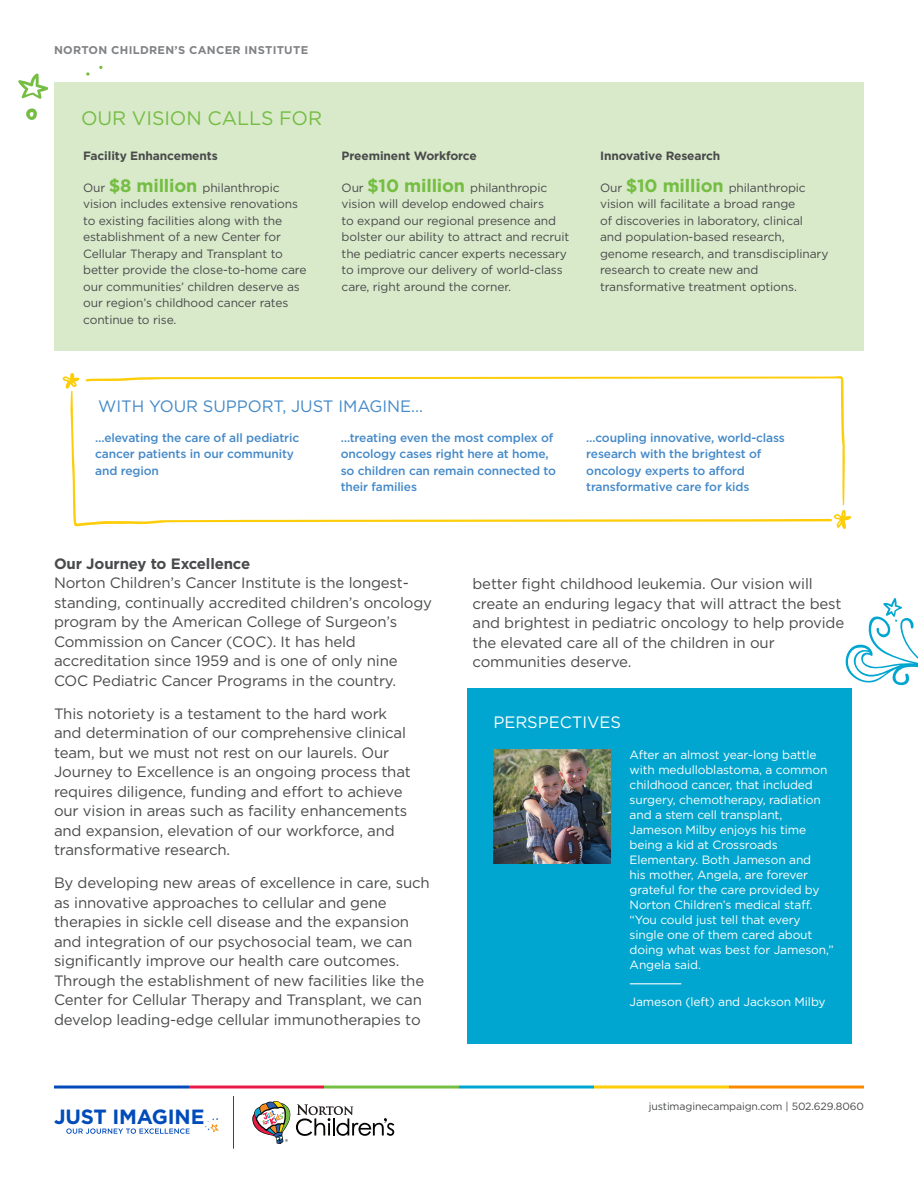
<style>
.page{position:relative;width:918px;height:1188px;background:#fff}
.page>*{position:absolute;margin:0;border:0;box-sizing:border-box;transform-origin:0 0}
.t1{font:700 20.55px "Gotham";letter-spacing:-.01em;color:#004bba}
.body{font:19.5px "Gotham";letter-spacing:-.005em;color:#75bd43}
.body-2{font:16.5px "Gotham";letter-spacing:-.005em;color:#4489c8}
.body-3{font:16.5px "Gotham";letter-spacing:-.005em;color:#fff}
.body-4{font:15px/19.5px "Gotham";letter-spacing:-.01em;color:#494a4b}
.quote{font:12px/16.5px "Gotham";letter-spacing:-.01em;color:#494a4b}
.quote-2{font:12px/15px "Gotham";letter-spacing:-.01em;color:#fff}
.quote-3{font:500 12px/16.5px "Gotham";letter-spacing:-.01em;color:#4489c8}
.quote-4{font:700 12px "Gotham";letter-spacing:-.01em;color:#494a4b}
.Page_Titling{font:700 11.25px "Gotham";letter-spacing:.025em;color:#808285}
.body-5{font:10.5px "Gotham";letter-spacing:-.01em;color:#494a4b}
.s1{font-weight:700;font-size:18px;color:#75bd43}
.s2{font-weight:700}
</style>
<div class="page">
<svg style="left:26px;top:108px;width:11px;height:12px"></svg>
<svg style="left:18px;top:73px;width:31px;height:26px"></svg>
<svg style="left:99px;top:66px;width:4px;height:3px"></svg>
<svg style="left:86px;top:72px;width:4px;height:4px"></svg>
<div style="left:54px;top:82px;width:810px;height:269px;background:#d9eaca"></div>
<svg style="left:252px;top:1101px;width:38px;height:43px"></svg>
<svg style="left:296px;top:1104px;width:98px;height:32px"></svg>
<hr style="left:233px;top:1096px;width:1px;height:53px;background:#004bba">
<svg style="left:205px;top:1118px;width:17px;height:14px"></svg>
<svg style="left:66px;top:1128px;width:124px;height:6px"></svg>
<hr style="left:54px;top:1086px;width:135px;height:3px;background:#004aba">
<hr style="left:189px;top:1086px;width:135px;height:3px;background:#ea1846">
<hr style="left:324px;top:1086px;width:135px;height:3px;background:#75bd43">
<hr style="left:459px;top:1086px;width:135px;height:3px;background:#00a6cf">
<hr style="left:594px;top:1086px;width:135px;height:3px;background:#fdcd09">
<hr style="left:729px;top:1086px;width:135px;height:3px;background:#fa8900">
<svg style="left:70px;top:391px;width:762px;height:135px"></svg>
<svg style="left:86px;top:376px;width:759px;height:129px"></svg>
<svg style="left:834px;top:510px;width:17px;height:19px"></svg>
<svg style="left:63px;top:373px;width:16px;height:16px"></svg>
<svg style="left:845px;top:598px;width:73px;height:88px"></svg>
<div style="left:467px;top:688px;width:385px;height:356px;background:#00a6cf"></div>
<img style="left:494px;top:750px;width:117px;height:114px">
<hr style="left:630px;top:983px;width:51px;height:1px;background:#fff">
<p class="Page_Titling" style="left:54px;top:43px;width:256px">NORTON CHILDREN’S CANCER INSTITUTE</p>
<p class="body" style="left:81px;top:105px;width:243px">OUR VISION CALLS FOR</p>
<p class="quote-4" style="left:83px;top:147px;width:136px">Facility Enhancements</p>
<p class="quote" style="left:83px;top:179px;width:225px">Our <span class="s1">$8 million</span> philanthropic vision includes extensive renovations to existing facilities along with the establishment of a new Center for Cellular Therapy and Transplant to better provide the close-to-home care our communities’ children deserve as our region’s childhood cancer rates continue to rise.</p>
<p class="quote-4" style="left:342px;top:147px;width:137px">Preeminent Workforce</p>
<p class="quote" style="left:342px;top:179px;width:229px">Our <span class="s1">$10 million</span> philanthropic vision will develop endowed chairs<br>to expand our regional presence and bolster our ability to attract and recruit the pediatric cancer experts necessary to improve our delivery of world-class care, right around the corner.</p>
<p class="body-2" style="left:98px;top:396px;width:326px">WITH YOUR SUPPORT, JUST IMAGINE…</p>
<p class="quote-4" style="left:600px;top:147px;width:122px">Innovative Research</p>
<p class="quote" style="left:600px;top:179px;width:230px">Our <span class="s1">$10 million</span> philanthropic vision will facilitate a broad range<br>of discoveries in laboratory, clinical<br>and population-based research, genome research, and transdisciplinary research to create new and transformative treatment options.</p>
<p class="quote-3" style="left:95px;top:429px;width:206px">…elevating the care of all pediatric cancer patients in our community and region</p>
<p class="quote-3" style="left:341px;top:429px;width:217px">…treating even the most complex of oncology cases right here at home, so children can remain connected to their families</p>
<p class="quote-3" style="left:586px;top:429px;width:200px">…coupling innovative, world-class research with the brightest of oncology experts to afford transformative care for kids</p>
<p class="body-4" style="left:54px;top:554px;width:380px"><span class="s2">Our Journey to Excellence<br></span>Norton Children’s Cancer Institute is the longest&shy;standing, continually accredited children’s oncology program by the American College of Surgeon’s Commission on Cancer (COC). It has held accreditation since 1959 and is one of only nine COC Pediatric Cancer Programs in the country.</p>
<p class="body-4" style="left:54px;top:704px;width:358px">This notoriety is a testament to the hard work and determination of our comprehensive clinical team, but we must not rest on our laurels. Our Journey to Excellence is an ongoing process that requires diligence, funding and effort to achieve our vision in areas such as facility enhancements and expansion, elevation of our workforce, and transformative research.</p>
<p class="body-4" style="left:54px;top:873px;width:377px">By developing new areas of excellence in care, such as innovative approaches to cellular and gene therapies in sickle cell disease and the expansion and integration of our psychosocial team, we can significantly improve our health care outcomes.<br>Through the establishment of new facilities like the Center for Cellular Therapy and Transplant, we can develop leading-edge cellular immunotherapies to</p>
<p class="t1" style="left:54px;top:1103px;width:152px">JUST IMAGINE</p>
<p class="body-4" style="left:472px;top:574px;width:373px">better fight childhood leukemia. Our vision will create an enduring legacy that will attract the best and brightest in pediatric oncology to help provide the elevated care all of the children in our communities deserve.</p>
<p class="body-3" style="left:494px;top:711px;width:129px">PERSPECTIVES</p>
<p class="quote-2" style="left:630px;top:747px;width:206px">After an almost year-long battle with medulloblastoma, a common childhood cancer, that included surgery, chemotherapy, radiation and a stem cell transplant,<br>Jameson Milby enjoys his time being a kid at Crossroads<br>Elementary. Both Jameson and<br>his mother, Angela, are forever grateful for the care provided by<br>Norton Children’s medical staff. “You could just tell that every single one of them cared about doing what was best for Jameson,”<br>Angela said.</p>
<p class="quote-2" style="left:630px;top:994px;width:198px">Jameson (left) and Jackson Milby</p>
<p class="body-5" style="left:649px;top:1100px;width:217px">justimaginecampaign.com | 502.629.8060</p>
</div>
